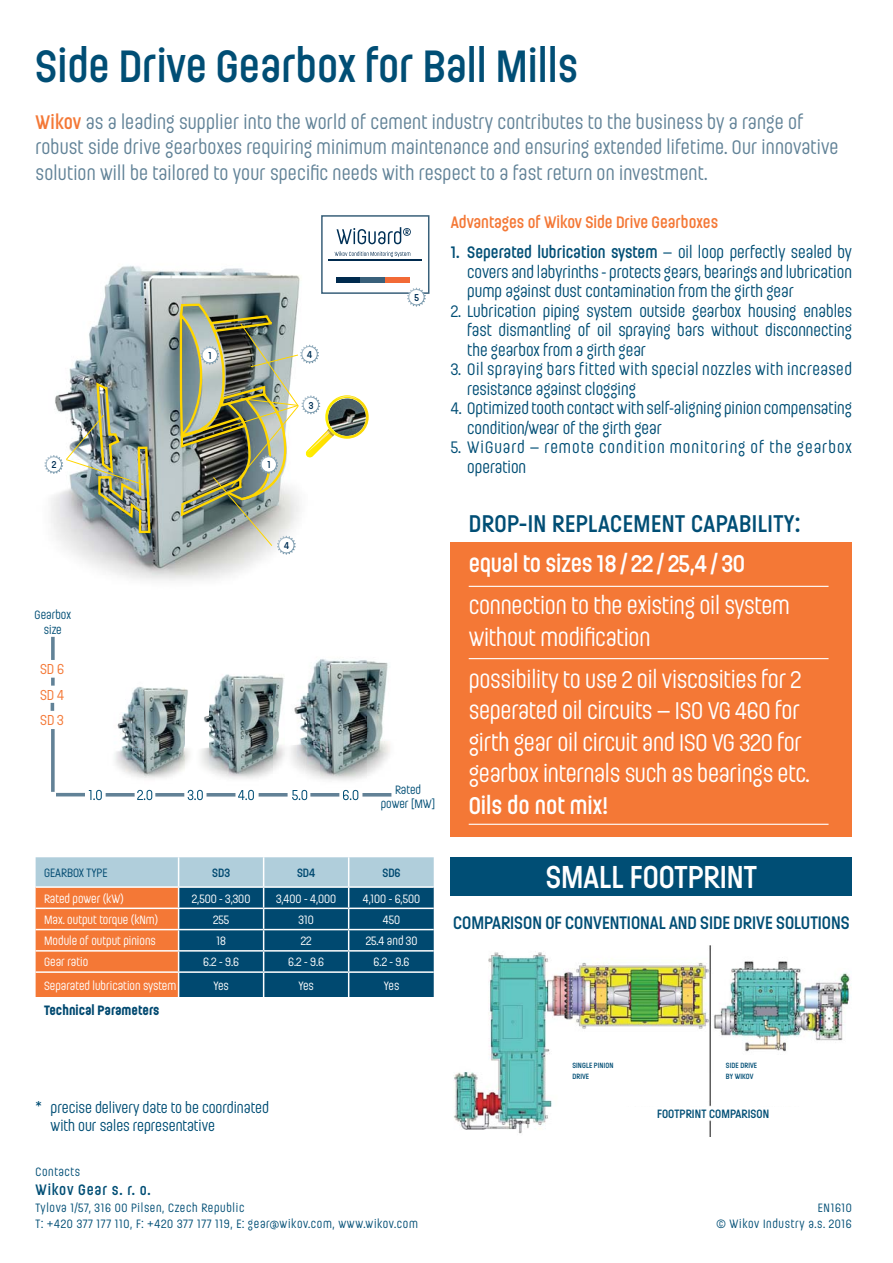
<style>
.page{position:relative;width:893px;height:1263px;background:#fff}
.page>*{position:absolute;margin:0;border:0;box-sizing:border-box;transform-origin:0 0}
.t1{font:45px "Ladislav Semi Bold W";color:#004e75}
.t2{font:31.5px "Ladislav Semi Bold W";color:#fff}
.t3{font:24px/31.5px "Ladislav W";letter-spacing:-.01em;color:#fff}
.t4{font:24px "Ladislav Semi Bold W";letter-spacing:-.01em;color:#fff}
.t5{font:24px "Ladislav Semi Bold W";letter-spacing:.02em;color:#004e75}
.t6{font:19.5px/25.5px "Ladislav W";letter-spacing:.01em;color:#618297}
.t7{font:18px "Ladislav Semi Bold W";color:#004e75}
.t8{font:16.5px/19.5px "Ladislav W";color:#004e75}
.t9{font:16.5px/19.5px "Ladislav W";letter-spacing:.03em;color:#004e75}
.t10{font:16.5px/19.5px "Ladislav W";letter-spacing:.06em;color:#004e75}
.t11{font:16.5px "Ladislav Semi Bold W";color:#004e75}
.t12{font:16.5px "Ladislav Semi Bold W";color:#f47836}
.t13{font:15px/18px "Ladislav W";color:#004e75}
.t14{font:15px "Ladislav Semi Bold W";letter-spacing:.055em;color:#004e75}
.t15{font:14.25px "Ladislav W";color:#f47836}
.t16{font:700 13.5px "Ladislav W";color:#004970}
.t17{font:12px "Ladislav W";color:#fff}
.t18{font:12px/16.5px "Ladislav W";letter-spacing:.055em;color:#004e75}
.t19{font:12px/14.4px "Ladislav W";color:#004e75;text-align:center}
.t20{font:12px "Ladislav Semi Bold W";letter-spacing:.01em;color:#004e75}
.t21{font:12px "Ladislav W";color:#004970}
.t22{font:12px "Ladislav Semi Bold W";color:#004970}
.t23{font:9.9px "Ladislav Semi Bold W";color:#003056}
.t24{font:7.5px/11.2px "Ladislav Semi Bold W";letter-spacing:.01em;color:#004e75}
.s1{font-family:"Ladislav Semi Bold W";color:#f47836}
.s2{font-family:"Ladislav W"}
</style>
<div class="page">
<svg style="left:335px;top:251px;width:75px;height:6px"></svg>
<hr style="left:328px;top:259px;width:94px;height:2px;background:#002a4e">
<div style="left:336px;top:278px;width:24px;height:5px;background:#002a4e"></div>
<div style="left:360px;top:278px;width:25px;height:5px;background:#39607a"></div>
<div style="left:385px;top:278px;width:24px;height:5px;background:#f26a36"></div>
<svg style="left:337px;top:227px;width:74px;height:17px"></svg>
<div style="left:321px;top:215px;width:108px;height:79px;border:2px solid #39607a"></div>
<svg style="left:407px;top:288px;width:19px;height:19px"></svg>
<img style="left:56px;top:265px;width:244px;height:316px">
<img style="left:44px;top:380px;width:108px;height:154px">
<img style="left:178px;top:302px;width:191px;height:253px">
<div style="left:451px;top:542px;width:401px;height:295px;background:#f47836"></div>
<hr style="left:469px;top:586px;width:359px;height:1px;background:#fff">
<hr style="left:469px;top:658px;width:359px;height:1px;background:#fff">
<hr style="left:469px;top:824px;width:359px;height:1px;background:#fff">
<svg style="left:36px;top:857px;width:398px;height:140px;background:#737b7e"></svg>
<hr style="left:36px;top:886px;width:398px;height:2px;background:#fff">
<svg style="left:50px;top:702px;width:5px;height:9px"></svg>
<svg style="left:51px;top:729px;width:341px;height:71px"></svg>
<svg style="left:51px;top:677px;width:4px;height:9px"></svg>
<svg style="left:51px;top:636px;width:4px;height:24px"></svg>
<img style="left:102px;top:687px;width:105px;height:98px">
<img style="left:186px;top:674px;width:120px;height:30px">
<img style="left:207px;top:704px;width:99px;height:41px">
<img style="left:186px;top:745px;width:88px;height:42px">
<img style="left:274px;top:659px;width:114px;height:34px">
<img style="left:306px;top:693px;width:86px;height:48px">
<img style="left:274px;top:741px;width:118px;height:48px">
<img style="left:454px;top:946px;width:398px;height:190px">
<div style="left:565px;top:1050px;width:77px;height:44px;background:#fff"></div>
<div style="left:718px;top:1055px;width:76px;height:44px;background:#fff"></div>
<div style="left:612px;top:1107px;width:214px;height:12px;background:#fff"></div>
<div style="left:451px;top:857px;width:401px;height:38px;background:#004e75"></div>
<h1 class="t1" style="left:35px;top:44px;width:544px">Side Drive Gearbox for Ball Mills</h1>
<p class="t6" style="left:36px;top:110px;width:804px"><span class="s1">Wikov</span> as a leading supplier into the world of cement industry contributes to the business by a range of robust side drive gearboxes requiring minimum maintenance and ensuring extended lifetime. Our innovative solution will be tailored to your specific needs with respect to a fast return on investment.</p>
<p class="t12" style="left:451px;top:215px;width:269px">Advantages of Wikov Side Drive Gearboxes</p>
<p class="t11" style="left:451px;top:245px;width:403px">1. Seperated lubrication system <span class="s2">– oil loop perfectly sealed by</span></p>
<p class="t8" style="left:467px;top:263px;width:386px">covers and labyrinths - protects gears, bearings and lubrication pump against dust contamination from the girth gear</p>
<p class="t8" style="left:467px;top:302px;width:386px;text-align:justify;text-indent:-16px">2. Lubrication piping system outside gearbox housing enables fast dismantling of oil spraying bars without disconnecting the gearbox from a girth gear</p>
<p class="t9" style="left:467px;top:361px;width:386px;text-indent:-16px">3. Oil spraying bars fitted with special nozzles with increased resistance against clogging</p>
<p class="t8" style="left:467px;top:400px;width:386px;text-indent:-16px">4. Optimized tooth contact with self-aligning pinion compensating condition/wear of the girth gear</p>
<p class="t10" style="left:467px;top:439px;width:386px;text-indent:-16px">5. WiGuard – remote condition monitoring of the gearbox operation</p>
<p class="t23" style="left:414px;top:293px;width:6px">5</p>
<p class="t23" style="left:307px;top:350px;width:7px">4</p>
<p class="t23" style="left:208px;top:351px;width:5px">1</p>
<p class="t23" style="left:309px;top:400px;width:6px">3</p>
<p class="t23" style="left:52px;top:460px;width:6px">2</p>
<p class="t23" style="left:267px;top:460px;width:5px">1</p>
<p class="t19" style="left:35px;top:608px;width:38px">Gearbox size</p>
<p class="t15" style="left:40px;top:662px;width:26px">SD 6</p>
<p class="t15" style="left:40px;top:688px;width:26px">SD 4</p>
<p class="t15" style="left:40px;top:713px;width:25px">SD 3</p>
<p class="t23" style="left:284px;top:541px;width:7px">4</p>
<p class="t19" style="left:381px;top:783px;width:56px">Rated power [MW]</p>
<h3 class="t5" style="left:469px;top:512px;width:333px">DROP-IN REPLACEMENT CAPABILITY:</h3>
<h3 class="t4" style="left:469px;top:552px;width:278px">equal to sizes 18 / 22 / 25,4 / 30</h3>
<h3 class="t3" style="left:469px;top:591px;width:323px">connection to the existing oil system without modification</h3>
<h3 class="t3" style="left:469px;top:665px;width:343px">possibility to use 2 oil viscosities for 2 seperated oil circuits – ISO VG 460 for girth gear oil circuit and ISO VG 320 for gearbox internals such as bearings etc.</h3>
<h3 class="t4" style="left:469px;top:793px;width:141px">Oils do not mix!</h3>
<p class="t21" style="left:44px;top:867px;width:65px">GEARBOX TYPE</p>
<p class="t22" style="left:212px;top:867px;width:19px">SD3</p>
<p class="t22" style="left:297px;top:867px;width:20px">SD4</p>
<p class="t22" style="left:382px;top:867px;width:20px">SD6</p>
<p class="t17" style="left:44px;top:892px;width:81px">Rated power (kW)</p>
<p class="t17" style="left:192px;top:892px;width:60px">2,500 - 3,300</p>
<p class="t17" style="left:276px;top:892px;width:62px">3,400 - 4,000</p>
<p class="t17" style="left:363px;top:892px;width:59px">4,100 - 6,500</p>
<p class="t17" style="left:44px;top:914px;width:116px">Max. output torque (kNm)</p>
<p class="t17" style="left:213px;top:914px;width:18px">255</p>
<p class="t17" style="left:299px;top:914px;width:17px">310</p>
<p class="t17" style="left:383px;top:914px;width:19px">450</p>
<p class="t17" style="left:44px;top:935px;width:113px">Module of output pinions</p>
<p class="t17" style="left:216px;top:935px;width:11px">18</p>
<p class="t17" style="left:301px;top:935px;width:12px">22</p>
<p class="t17" style="left:366px;top:935px;width:53px">25.4 and 30</p>
<p class="t17" style="left:44px;top:956px;width:46px">Gear ratio</p>
<p class="t17" style="left:203px;top:956px;width:37px">6.2 - 9.6</p>
<p class="t17" style="left:288px;top:956px;width:37px">6.2 - 9.6</p>
<p class="t17" style="left:374px;top:956px;width:37px">6.2 - 9.6</p>
<p class="t17" style="left:44px;top:980px;width:134px">Separated lubrication system</p>
<p class="t17" style="left:213px;top:980px;width:17px">Yes</p>
<p class="t17" style="left:298px;top:980px;width:17px">Yes</p>
<p class="t17" style="left:384px;top:980px;width:17px">Yes</p>
<p class="t16" style="left:44px;top:1004px;width:117px">Technical Parameters</p>
<p class="t13" style="left:51px;top:1100px;width:220px;text-indent:-15px">* precise delivery date to be coordinated with our sales representative</p>
<h2 class="t2" style="left:546px;top:862px;width:213px">SMALL FOOTPRINT</h2>
<p class="t7" style="left:453px;top:914px;width:398px">COMPARISON OF CONVENTIONAL AND SIDE DRIVE SOLUTIONS</p>
<p class="t24" style="left:572px;top:1060px;width:43px">SINGLE PINION<br>DRIVE</p>
<p class="t24" style="left:726px;top:1060px;width:33px">SIDE DRIVE<br>BY WIKOV</p>
<p class="t20" style="left:657px;top:1108px;width:114px">FOOTPRINT COMPARISON</p>
<p class="t18" style="left:36px;top:1164px;width:46px">Contacts</p>
<p class="t14" style="left:36px;top:1183px;width:117px">Wikov Gear s. r. o.</p>
<p class="t18" style="left:36px;top:1200px;width:384px">Tylova 1/57, 316 00 Pilsen, Czech Republic<br>T: +420 377 177 110, F: +420 377 177 119, E: gear@wikov.com, www.wikov.com</p>
<p class="t18" style="left:716px;top:1200px;width:137px;text-align:right">EN1610<br>© Wikov Industry a.s. 2016</p>
</div>
